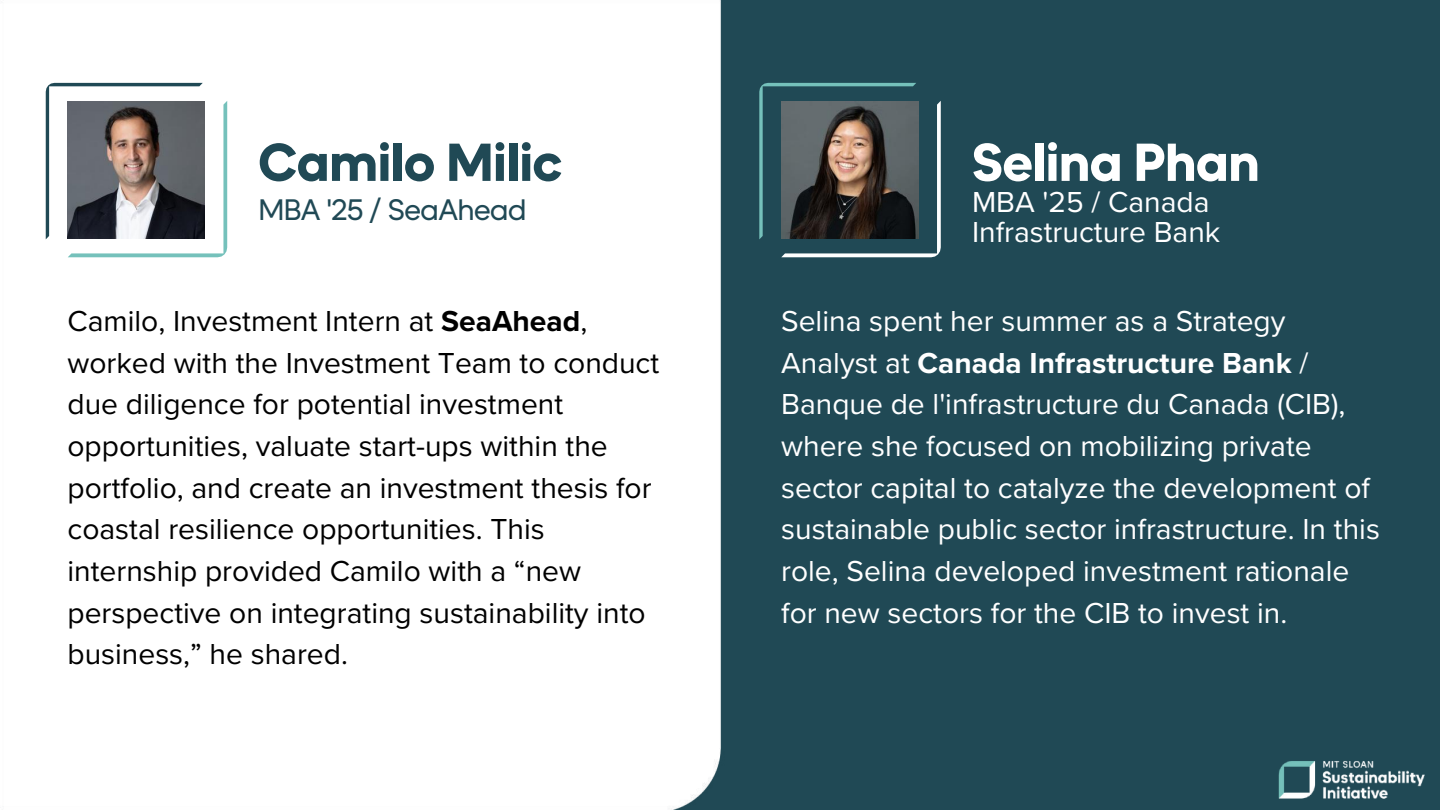
<style>
.page{position:relative;width:1440px;height:810px;background:#204955}
.page>*{position:absolute;margin:0;border:0;box-sizing:border-box;transform-origin:0 0}
.t1{font:700 54px "Duplet Open";color:#204955}
.t2{font:700 54px "Duplet Open";color:#fff}
.t3{font:30px/41.7px "Proxima Nova";color:#fff}
.t4{font:30px/41.7px "Proxima Nova";color:#000}
.t5{font:30px "Duplet Open";color:#204955}
.s1{font-weight:700}
</style>
<div class="page">
<div style="left:0;top:0;width:721px;height:810px;background:#fff"></div>
<svg style="left:46px;top:83px;width:181px;height:174px"></svg>
<img style="left:68px;top:101px;width:137px;height:137px">
<svg style="left:759px;top:83px;width:182px;height:174px"></svg>
<img style="left:781px;top:101px;width:137px;height:137px">
<img style="left:1278px;top:761px;width:147px;height:38px">
<h1 class="t1" style="left:259px;top:129px;width:305px">Camilo Milic</h1>
<p class="t5" style="left:259px;top:191px;width:269px">MBA '25 / SeaAhead</p>
<p class="t4" style="left:68px;top:301px;width:593px">Camilo, Investment Intern at <span class="s1">SeaAhead</span>, worked with the Investment Team to conduct due diligence for potential investment opportunities, valuate start-ups within the portfolio, and create an investment thesis for coastal resilience opportunities. This internship provided Camilo with a “new perspective on integrating sustainability into business,” he shared.</p>
<h1 class="t2" style="left:972px;top:129px;width:289px">Selina Phan</h1>
<p class="t3" style="left:972px;top:188px;width:250px;line-height:29.2px">MBA '25 / Canada<br>Infrastructure Bank</p>
<p class="t3" style="left:781px;top:301px;width:600px">Selina spent her summer as a Strategy Analyst at <span class="s1">Canada Infrastructure Bank</span> / Banque de l'infrastructure du Canada (CIB), where she focused on mobilizing private sector capital to catalyze the development of sustainable public sector infrastructure. In this role, Selina developed investment rationale for new sectors for the CIB to invest in.</p>
</div>
